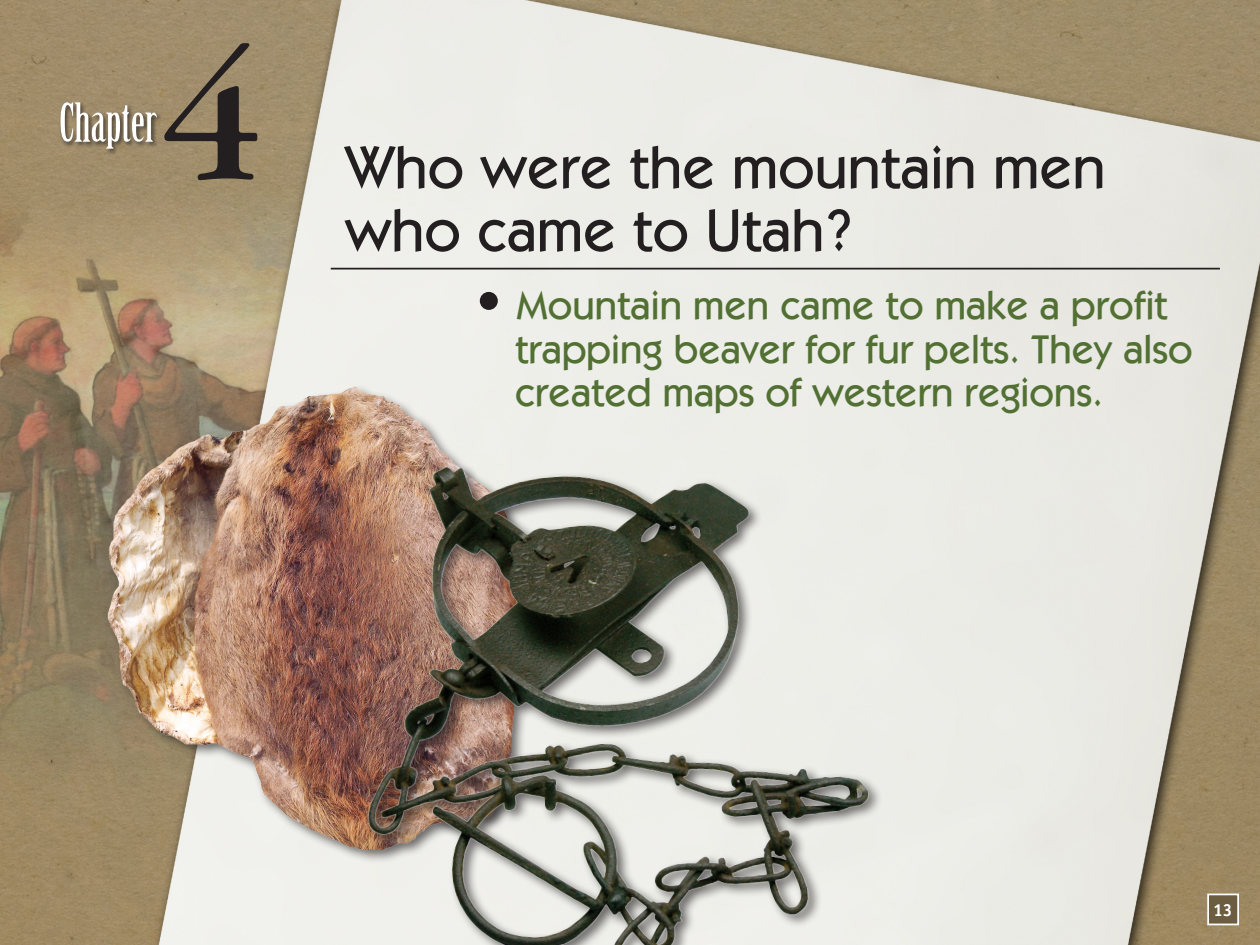
<style>
.page{position:relative;width:1260px;height:945px;background:#fff}
.page>*{position:absolute;margin:0;border:0;box-sizing:border-box;transform-origin:0 0}
.t1{font:192.5px "Garamond IT Cby BT";color:#231f20}
.t2{font:500 59.5px/63px "Itc Kabel";color:#231f20}
.t3{font:52.5px "Birch";color:#fff}
.t4{font:500 40.25px/43.8px "Itc Kabel";color:#527033}
.t5{font:700 17.5px "Officina Sans";color:#fff}
.s1{font-size:52.5px;color:#231f20}
</style>
<div class="page">
<img style="left:0;top:0;width:1260px;height:945px">
<div style="left:59px;top:101px;width:166px;height:88px;background:#231f20;opacity:.75"></div>
<div style="left:1207px;top:894px;width:32px;height:31px;background:#6c5c40;border:2px solid #fff"></div>
<div style="left:104px;top:383px;width:549px;height:562px;background:#231f20;opacity:.65"></div>
<img style="left:94px;top:364px;width:453px;height:510px">
<div style="left:364px;top:462px;width:643px;height:483px;background:#ebece6"></div>
<img style="left:299px;top:401px;width:613px;height:544px">
<hr style="left:331px;top:268px;width:889px;height:2px;background:#231f20">
<h1 class="t1" style="left:159px;top:4px;width:107px">4</h1>
<h3 class="t3" style="left:59px;top:95px;width:99px">Chapter</h3>
<p class="t2" style="left:345px;top:135px;width:762px">Who were the mountain men who came to Utah?</p>
<p class="t4" style="left:515px;top:283px;width:679px;text-indent:-39px"><span class="s1">•</span> Mountain men came to make a profit trapping beaver for fur pelts. They also created maps of western regions.</p>
<p class="t5" style="left:1213px;top:899px;width:21px">13</p>
</div>
